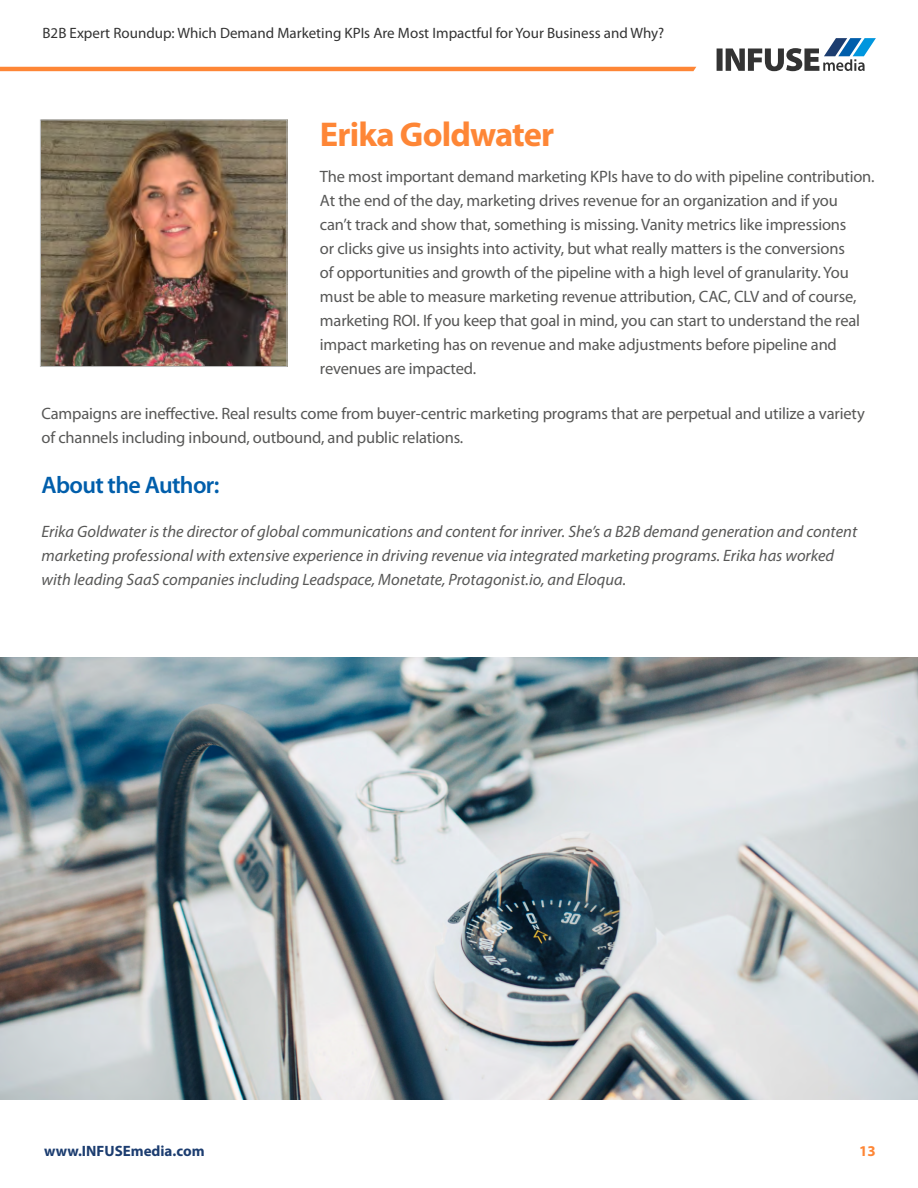
<style>
.page{position:relative;width:918px;height:1188px;background:#fff}
.page>*{position:absolute;margin:0;border:0;box-sizing:border-box;transform-origin:0 0}
.t1{font:700 34.5px "Myriad Pro";letter-spacing:-.025em;color:#fe8636}
.t2{font:600 24px "Myriad Pro";letter-spacing:-.025em;color:#005eab}
.t3{font:16.5px/24px "Myriad Pro";letter-spacing:-.01em;color:#575756}
.t4{font:italic 16.5px/24px "Myriad Pro";color:#575756}
.t5{font:15px "Myriad Pro";color:#333}
.t6{font:700 15px "Myriad Pro";color:#1c3d70}
.t7{font:700 15px "Myriad Pro";color:#fe8636}
</style>
<div class="page">
<svg style="left:717px;top:38px;width:159px;height:33px"></svg>
<hr style="left:0;top:67px;width:696px;height:4px;background:#fe8636">
<img style="left:42px;top:122px;width:243px;height:243px">
<div style="left:40px;top:120px;width:247px;height:247px;border:1px solid #b7b8b8"></div>
<img style="left:0;top:658px;width:918px;height:442px">
<p class="t5" style="left:43px;top:24px;width:623px">B2B Expert Roundup: Which Demand Marketing KPIs Are Most Impactful for Your Business and Why?</p>
<h1 class="t1" style="left:320px;top:112px;width:236px">Erika Goldwater</h1>
<p class="t3" style="left:320px;top:165px;width:556px">The most important demand marketing KPIs have to do with pipeline contribution.<br>At the end of the day, marketing drives revenue for an organization and if you<br>can’t track and show that, something is missing. Vanity metrics like impressions<br>or clicks give us insights into activity, but what really matters is the conversions<br>of opportunities and growth of the pipeline with a high level of granularity. You must be able to measure marketing revenue attribution, CAC, CLV and of course, marketing ROI. If you keep that goal in mind, you can start to understand the real impact marketing has on revenue and make adjustments before pipeline and revenues are impacted.</p>
<p class="t3" style="left:41px;top:401px;width:825px">Campaigns are ineffective. Real results come from buyer-centric marketing programs that are perpetual and utilize a variety of channels including inbound, outbound, and public relations.</p>
<h2 class="t2" style="left:41px;top:470px;width:180px">About the Author:</h2>
<p class="t4" style="left:41px;top:519px;width:817px">Erika Goldwater is the director of global communications and content for inriver. She’s a B2B demand generation and content marketing professional with extensive experience in driving revenue via integrated marketing programs. Erika has worked with leading SaaS companies including Leadspace, Monetate, Protagonist.io, and Eloqua.</p>
<p class="t6" style="left:44px;top:1141px;width:162px">www.INFUSEmedia.com</p>
<p class="t7" style="left:859px;top:1141px;width:18px">13</p>
</div>
